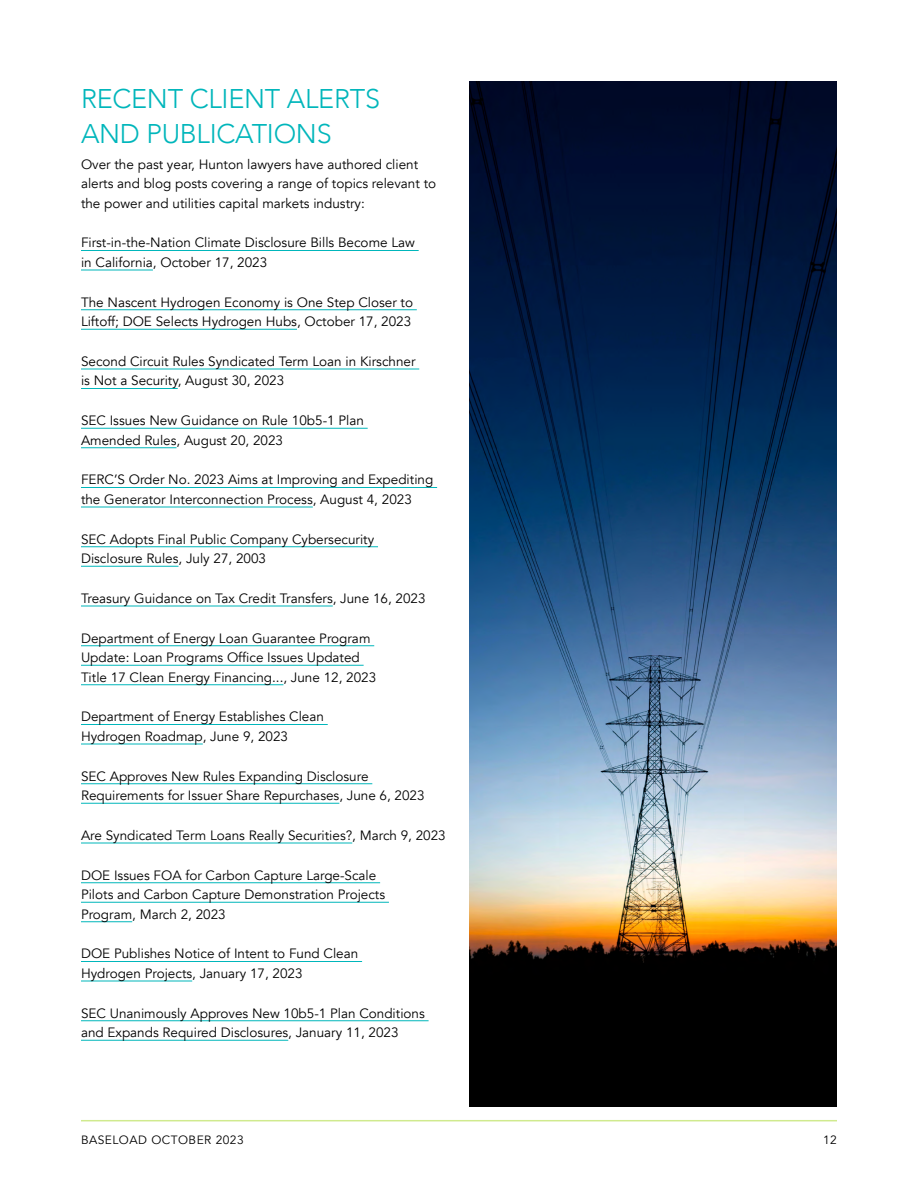
<style>
.page{position:relative;width:918px;height:1188px;background:#fff}
.page>*{position:absolute;margin:0;border:0;box-sizing:border-box;transform-origin:0 0}
.t1{font:300 27px/34.5px "Avenir";letter-spacing:-.01em;color:#00b6bb}
.t2{font:13.5px/19.5px "Avenir";color:#000}
.t3{font:12px "Avenir";letter-spacing:.04em;color:#000}
</style>
<div class="page">
<hr style="left:81px;top:1120px;width:756px;height:1px;background:#d0ea8e">
<hr style="left:81px;top:250px;width:338px;height:1px;background:#00b6bb">
<hr style="left:81px;top:270px;width:72px;height:1px;background:#00b6bb">
<hr style="left:81px;top:309px;width:336px;height:1px;background:#00b6bb">
<hr style="left:81px;top:329px;width:216px;height:1px;background:#00b6bb">
<hr style="left:81px;top:369px;width:338px;height:1px;background:#00b6bb">
<hr style="left:81px;top:388px;width:97px;height:1px;background:#00b6bb">
<hr style="left:81px;top:428px;width:287px;height:1px;background:#00b6bb">
<hr style="left:81px;top:447px;width:96px;height:1px;background:#00b6bb">
<hr style="left:81px;top:487px;width:356px;height:1px;background:#00b6bb">
<hr style="left:81px;top:507px;width:232px;height:1px;background:#00b6bb">
<hr style="left:81px;top:546px;width:297px;height:1px;background:#00b6bb">
<hr style="left:81px;top:566px;width:98px;height:1px;background:#00b6bb">
<hr style="left:81px;top:606px;width:252px;height:1px;background:#00b6bb">
<hr style="left:81px;top:645px;width:293px;height:1px;background:#00b6bb">
<hr style="left:81px;top:665px;width:283px;height:1px;background:#00b6bb">
<hr style="left:81px;top:684px;width:202px;height:1px;background:#00b6bb">
<hr style="left:81px;top:724px;width:247px;height:1px;background:#00b6bb">
<hr style="left:81px;top:744px;width:122px;height:1px;background:#00b6bb">
<hr style="left:81px;top:783px;width:291px;height:1px;background:#00b6bb">
<hr style="left:81px;top:803px;width:258px;height:1px;background:#00b6bb">
<hr style="left:81px;top:843px;width:271px;height:1px;background:#00b6bb">
<hr style="left:81px;top:882px;width:299px;height:1px;background:#00b6bb">
<hr style="left:81px;top:902px;width:308px;height:1px;background:#00b6bb">
<hr style="left:81px;top:921px;width:51px;height:1px;background:#00b6bb">
<hr style="left:81px;top:961px;width:281px;height:1px;background:#00b6bb">
<hr style="left:81px;top:981px;width:111px;height:1px;background:#00b6bb">
<hr style="left:81px;top:1020px;width:348px;height:1px;background:#00b6bb">
<hr style="left:81px;top:1040px;width:207px;height:1px;background:#00b6bb">
<img style="left:469px;top:81px;width:368px;height:1026px">
<h1 class="t1" style="left:81px;top:81px;width:301px">RECENT CLIENT ALERTS<br>AND PUBLICATIONS</h1>
<p class="t2" style="left:81px;top:155px;width:357px">Over the past year, Hunton lawyers have authored client alerts and blog posts covering a range of topics relevant to the power and utilities capital markets industry:</p>
<p class="t2" style="left:81px;top:233px;width:335px">First-in-the-Nation Climate Disclosure Bills Become Law in California, October 17, 2023</p>
<p class="t2" style="left:81px;top:293px;width:334px">The Nascent Hydrogen Economy is One Step Closer to<br>Liftoff; DOE Selects Hydrogen Hubs, October 17, 2023</p>
<p class="t2" style="left:81px;top:352px;width:336px">Second Circuit Rules Syndicated Term Loan in Kirschner is Not a Security, August 30, 2023</p>
<p class="t2" style="left:81px;top:411px;width:284px">SEC Issues New Guidance on Rule 10b5-1 Plan<br>Amended Rules, August 20, 2023</p>
<p class="t2" style="left:81px;top:470px;width:354px">FERC’S Order No. 2023 Aims at Improving and Expediting the Generator Interconnection Process, August 4, 2023</p>
<p class="t2" style="left:81px;top:530px;width:295px">SEC Adopts Final Public Company Cybersecurity<br>Disclosure Rules, July 27, 2003</p>
<p class="t2" style="left:81px;top:589px;width:346px">Treasury Guidance on Tax Credit Transfers, June 16, 2023</p>
<p class="t2" style="left:81px;top:629px;width:297px">Department of Energy Loan Guarantee Program<br>Update: Loan Programs Office Issues Updated<br>Title 17 Clean Energy Financing..., June 12, 2023</p>
<p class="t2" style="left:81px;top:707px;width:244px">Department of Energy Establishes Clean<br>Hydrogen Roadmap, June 9, 2023</p>
<p class="t2" style="left:81px;top:766px;width:345px">SEC Approves New Rules Expanding Disclosure<br>Requirements for Issuer Share Repurchases, June 6, 2023</p>
<p class="t2" style="left:81px;top:826px;width:366px">Are Syndicated Term Loans Really Securities?, March 9, 2023</p>
<p class="t2" style="left:81px;top:865px;width:306px">DOE Issues FOA for Carbon Capture Large-Scale<br>Pilots and Carbon Capture Demonstration Projects<br>Program, March 2, 2023</p>
<p class="t2" style="left:81px;top:944px;width:279px">DOE Publishes Notice of Intent to Fund Clean<br>Hydrogen Projects, January 17, 2023</p>
<p class="t2" style="left:81px;top:1003px;width:345px">SEC Unanimously Approves New 10b5-1 Plan Conditions and Expands Required Disclosures, January 11, 2023</p>
<p class="t3" style="left:81px;top:1133px;width:164px">BASELOAD OCTOBER 2023</p>
<p class="t3" style="left:823px;top:1133px;width:15px">12</p>
</div>
